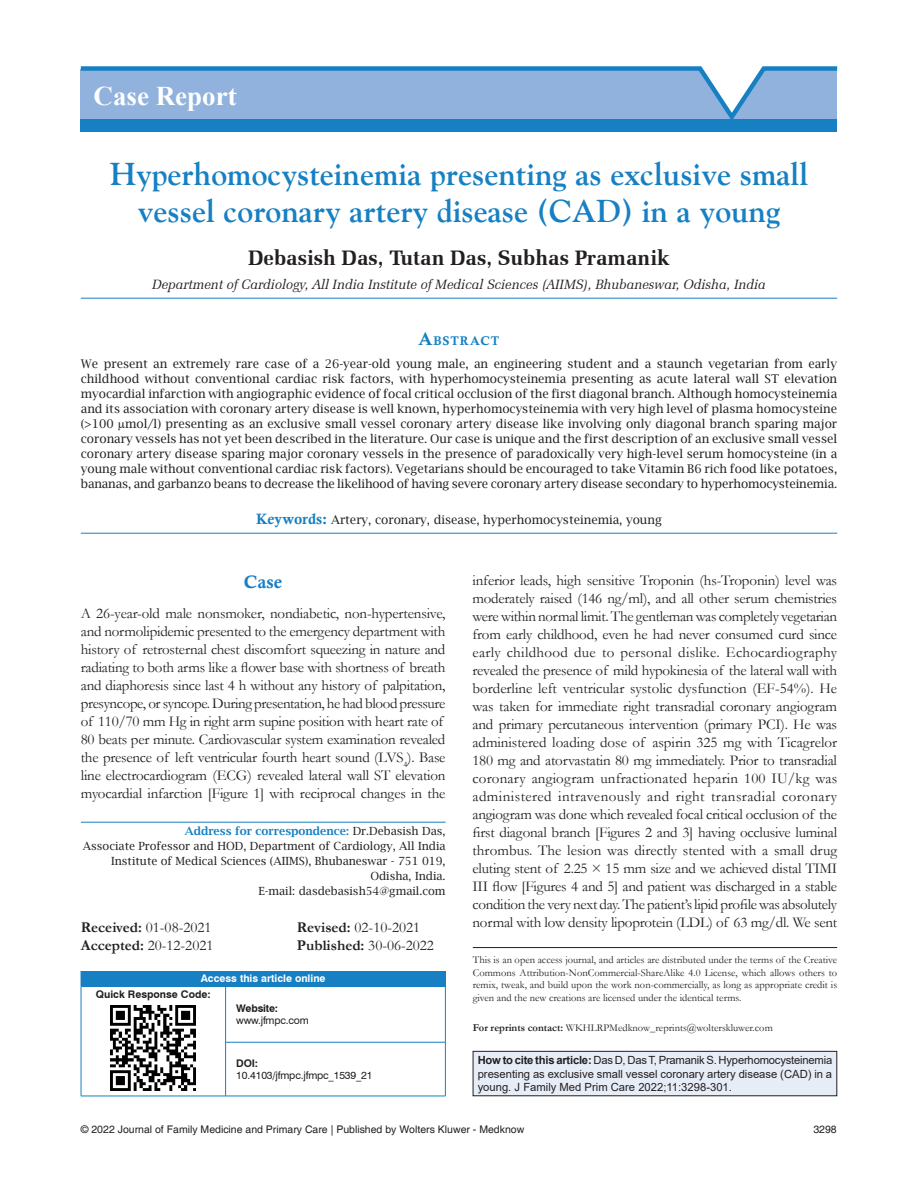
<style>
.page{position:relative;width:918px;height:1188px;background:#fff}
.page>*{position:absolute;margin:0;border:0;box-sizing:border-box;transform-origin:0 0}
.AT{font:700 31.5px/37.5px "Goudy";color:#1680c3;text-align:center}
.AH{font:700 27px "Times New Roman";color:#fff}
.AU{font:700 21px "Zapf Elliptical 711 BT";color:#231f20}
.t1{font:18px "Calis MT Bol";color:#1680c3}
.TX{font:15px/18px "Garamond";letter-spacing:-.015em;color:#231f20}
.TX-2{font:700 15px "Garamond";color:#231f20}
.AFF{font:italic 13.5px "Zapf Elliptical 711 BT";color:#231f20}
.ABSH{font:12.6px "Calis MT Bol";letter-spacing:.07em;color:#1680c3}
.ABS{font:12px/15px "Lucida Bright";letter-spacing:-.01em;color:#231f20;text-align:justify}
.KWD{font:12px "Lucida Bright";color:#231f20}
.ADD{font:11.25px/15px "Lucida Bright";color:#231f20;text-align:right}
.HTC{font:11.25px/13.5px "Arial";color:#231f20;text-align:justify}
.Reprint{font:10.5px/12.6px "Garamond";color:#231f20;text-align:justify}
.RF{font:10.5px "Helvetica";color:#231f20}
.WEB{font:10.5px/12.6px "Swiss 721 BT";letter-spacing:-.015em;color:#231f20}
.AAO{font:700 10.5px "Swiss 721 BT";color:#fff}
.QRC{font:700 10.5px "Swiss 721 BT";color:#231f20}
.s1{font-size:18px}
.s2{font-family:"Calis MT Bol";font-size:15px;color:#1680c3}
.s3{font-weight:600;color:#1680c3}
.s4{font-weight:700}
.s5{font-weight:400}
</style>
<div class="page">
<svg style="left:80px;top:66px;width:758px;height:59px;background:#8ab0db"></svg>
<div style="left:81px;top:119px;width:756px;height:13px;background:#1680c3"></div>
<hr style="left:81px;top:298px;width:756px;height:1px;background:#1680c3">
<hr style="left:81px;top:533px;width:756px;height:1px;background:#1680c3">
<div style="left:81px;top:971px;width:364px;height:15px;background:#1680c3"></div>
<svg style="left:445px;top:971px;width:1px;height:15px"></svg>
<hr style="left:81px;top:1096px;width:145px;height:1px;background:#1680c3">
<hr style="left:226px;top:1096px;width:220px;height:1px;background:#1680c3">
<hr style="left:81px;top:986px;width:145px;height:1px;background:#1680c3">
<hr style="left:81px;top:986px;width:1px;height:56px;background:#1680c3">
<hr style="left:81px;top:1042px;width:1px;height:54px;background:#1680c3">
<hr style="left:226px;top:986px;width:220px;height:1px;background:#1680c3">
<hr style="left:225px;top:986px;width:1px;height:56px;background:#1680c3">
<hr style="left:445px;top:986px;width:1px;height:56px;background:#1680c3">
<hr style="left:225px;top:1042px;width:221px;height:1px;background:#1680c3">
<hr style="left:225px;top:1042px;width:1px;height:54px;background:#1680c3">
<hr style="left:445px;top:1042px;width:1px;height:54px;background:#1680c3">
<img style="left:111px;top:1006px;width:85px;height:85px">
<hr style="left:81px;top:822px;width:365px;height:1px;background:#1680c3">
<div style="left:473px;top:1051px;width:364px;height:45px;background:#e7edf7"></div>
<div style="left:473px;top:1051px;width:364px;height:45px;border:1px solid #231f20"></div>
<hr style="left:473px;top:947px;width:364px;height:1px;background:#231f20">
<p class="AH" style="left:94px;top:77px;width:145px">Case Report</p>
<p class="AT" style="left:110px;top:155px;width:700px">Hyperhomocysteinemia presenting as exclusive small vessel coronary artery disease (CAD) in a young</p>
<p class="AU" style="left:248px;top:245px;width:423px">Debasish Das, Tutan Das, Subhas Pramanik</p>
<p class="AFF" style="left:152px;top:277px;width:615px">Department of Cardiology, All India Institute of Medical Sciences (AIIMS), Bhubaneswar, Odisha, India</p>
<p class="ABSH" style="left:419px;top:333px;width:82px"><span class="s1">A</span>BSTRACT</p>
<p class="ABS" style="left:81px;top:357px;width:758px">We present an extremely rare case of a 26‑year‑old young male, an engineering student and a staunch vegetarian from early childhood without conventional cardiac risk factors, with hyperhomocysteinemia presenting as acute lateral wall ST elevation myocardial infarction with angiographic evidence of focal critical occlusion of the first diagonal branch. Although homocysteinemia and its association with coronary artery disease is well known, hyperhomocysteinemia with very high level of plasma homocysteine (&gt;100 mol/l) presenting as an exclusive small vessel coronary artery disease like involving only diagonal branch sparing major coronary vessels has not yet been described in the literature. Our case is unique and the first description of an exclusive small vessel coronary artery disease sparing major coronary vessels in the presence of paradoxically very high‑level serum homocysteine (in a young male without conventional cardiac risk factors). Vegetarians should be encouraged to take Vitamin B6 rich food like potatoes, bananas, and garbanzo beans to decrease the likelihood of having severe coronary artery disease secondary to hyperhomocysteinemia.</p>
<p class="KWD" style="left:256px;top:513px;width:407px"><span class="s2">Keywords:</span> Artery, coronary, disease, hyperhomocysteinemia, young</p>
<h1 class="t1" style="left:244px;top:571px;width:40px">Case</h1>
<p class="TX" style="left:81px;top:604px;width:366px">A 26‑year‑old male nonsmoker, nondiabetic, non‑hypertensive, and normolipidemic presented to the emergency department with history of retrosternal chest discomfort squeezing in nature and radiating to both arms like a flower base with shortness of breath and diaphoresis since last 4 h without any history of palpitation, presyncope, or syncope. During presentation, he had blood pressure of 110/70 mm Hg in right arm supine position with heart rate of 80 beats per minute. Cardiovascular system examination revealed the presence of left ventricular fourth heart sound (LVS<sub>4</sub>). Base line electrocardiogram (ECG) revealed lateral wall ST elevation myocardial infarction [Figure 1] with reciprocal changes in the</p>
<p class="ADD" style="left:83px;top:824px;width:364px"><span class="s3">Address for correspondence:</span> Dr.Debasish Das,<br>Associate Professor and HOD, Department of Cardiology, All India Institute of Medical Sciences (AIIMS), Bhubaneswar ‑ 751 019, Odisha, India.<br>E‑mail: dasdebasish54@gmail.com</p>
<p class="TX" style="left:81px;top:918px;width:132px"><span class="s4">Received:</span> 01‑08‑2021</p>
<p class="TX" style="left:297px;top:918px;width:125px"><span class="s4">Revised:</span> 02-10-2021</p>
<p class="TX" style="left:81px;top:936px;width:134px"><span class="s4">Accepted:</span> 20‑12‑2021</p>
<p class="TX-2" style="left:297px;top:935px;width:139px">Published: <span class="s5">30-06-2022</span></p>
<p class="AAO" style="left:201px;top:971px;width:126px">Access this article online</p>
<p class="QRC" style="left:96px;top:987px;width:116px">Quick Response Code:</p>
<p class="WEB" style="left:236px;top:1001px;width:74px"><span class="s4">Website: </span>www.jfmpc.com</p>
<p class="WEB" style="left:236px;top:1056px;width:138px"><span class="s4">DOI:<br></span>10.4103/jfmpc.jfmpc_1539_21</p>
<p class="TX" style="left:472px;top:570px;width:366px;text-align:justify">inferior leads, high sensitive Troponin (hs‑Troponin) level was moderately raised (146 ng/ml), and all other serum chemistries were within normal limit. The gentleman was completely vegetarian from early childhood, even he had never consumed curd since early childhood due to personal dislike. Echocardiography revealed the presence of mild hypokinesia of the lateral wall with borderline left ventricular systolic dysfunction (EF‑54%). He was taken for immediate right transradial coronary angiogram and primary percutaneous intervention (primary PCI). He was administered loading dose of aspirin 325 mg with Ticagrelor 180 mg and atorvastatin 80 mg immediately. Prior to transradial coronary angiogram unfractionated heparin 100 IU/kg was administered intravenously and right transradial coronary angiogram was done which revealed focal critical occlusion of the first diagonal branch [Figures 2 and 3] having occlusive luminal thrombus. The lesion was directly stented with a small drug eluting stent of 2.25 × 15 mm size and we achieved distal TIMI III flow [Figures 4 and 5] and patient was discharged in a stable condition the very next day. The patient’s lipid profile was absolutely normal with low density lipoprotein (LDL) of 63 mg/dl. We sent</p>
<p class="Reprint" style="left:473px;top:953px;width:366px">This is an open access journal, and articles are distributed under the terms of the Creative Commons Attribution‑NonCommercial‑ShareAlike 4.0 License, which allows others to remix, tweak, and build upon the work non‑commercially, as long as appropriate credit is given and the new creations are licensed under the identical terms.</p>
<p class="Reprint" style="left:473px;top:1021px;width:301px"><span class="s4">For reprints contact:</span> WKHLRPMedknow_reprints@wolterskluwer.com</p>
<p class="HTC" style="left:478px;top:1053px;width:356px"><span class="s4">How to cite this article:</span> Das D, Das T, Pramanik S. Hyperhomocysteinemia presenting as exclusive small vessel coronary artery disease (CAD) in a young. J Family Med Prim Care 2022;11:3298-301.</p>
<p class="RF" style="left:81px;top:1124px;width:445px">© 2022 Journal of Family Medicine and Primary Care | Published by Wolters Kluwer ‑ Medknow</p>
<p class="RF" style="left:813px;top:1124px;width:25px">3298</p>
</div>
